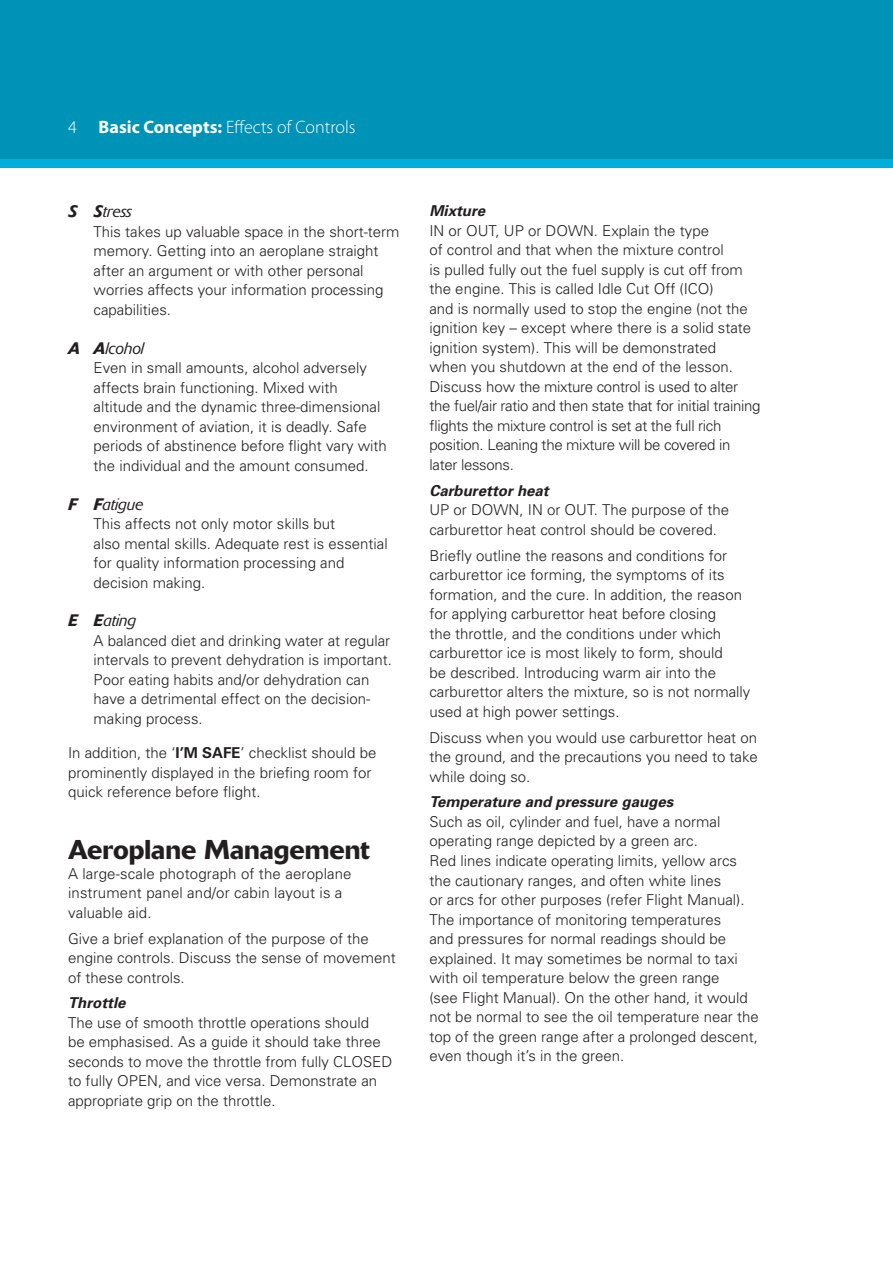
<style>
.page{position:relative;width:893px;height:1263px;background:#fff}
.page>*{position:absolute;margin:0;border:0;box-sizing:border-box;transform-origin:0 0}
.t1{font:500 27px "Delta";color:#231f20}
.t2{font:300 18px "Myriad Pro";color:#fff}
.t3{font:italic 300 16.5px "Delta";color:#231f20}
.t4{font:300 15px/19.5px "Univers";color:#231f20}
.t5{font:italic 700 15px "Univers";color:#231f20}
.s1{font-weight:700}
.s2{font-weight:500}
</style>
<div class="page">
<div style="left:0;top:0;width:893px;height:168px;background:#00aedc"></div>
<div style="left:0;top:0;width:893px;height:158px;background:#0093b8"></div>
<p class="t2" style="left:68px;top:117px;width:289px">4 <span class="s1">Basic Concepts:</span> Effects of Controls</p>
<p class="t3" style="left:68px;top:202px;width:65px"><span class="s2">S S</span>tress</p>
<p class="t4" style="left:94px;top:221px;width:307px">This takes up valuable space in the short-term memory. Getting into an aeroplane straight after an argument or with other personal worries affects your information processing capabilities.</p>
<p class="t3" style="left:68px;top:339px;width:78px"><span class="s2">A A</span>lcohol</p>
<p class="t4" style="left:94px;top:358px;width:295px">Even in small amounts, alcohol adversely affects brain functioning. Mixed with altitude and the dynamic three-dimensional environment of aviation, it is deadly. Safe periods of abstinence before flight vary with the individual and the amount consumed.</p>
<p class="t3" style="left:68px;top:495px;width:77px"><span class="s2">F F</span>atigue</p>
<p class="t4" style="left:94px;top:513px;width:296px">This affects not only motor skills but<br>also mental skills. Adequate rest is essential for quality information processing and decision making.</p>
<p class="t3" style="left:68px;top:611px;width:70px"><span class="s2">E E</span>ating</p>
<p class="t4" style="left:94px;top:630px;width:300px">A balanced diet and drinking water at regular intervals to prevent dehydration is important.<br>Poor eating habits and/or dehydration can have a detrimental effect on the decision&shy;making process.</p>
<p class="t4" style="left:68px;top:743px;width:310px">In addition, the ‘<span class="s1">I’M SAFE</span>’ checklist should be prominently displayed in the briefing room for quick reference before flight.</p>
<h1 class="t1" style="left:68px;top:833px;width:303px">Aeroplane Management</h1>
<p class="t4" style="left:68px;top:863px;width:285px">A large-scale photograph of the aeroplane instrument panel and/or cabin layout is a valuable aid.</p>
<p class="t4" style="left:68px;top:928px;width:329px">Give a brief explanation of the purpose of the engine controls. Discuss the sense of movement of these controls.</p>
<p class="t5" style="left:68px;top:993px;width:59px">Throttle</p>
<p class="t4" style="left:68px;top:1012px;width:326px">The use of smooth throttle operations should<br>be emphasised. As a guide it should take three seconds to move the throttle from fully CLOSED to fully OPEN, and vice versa. Demonstrate an appropriate grip on the throttle.</p>
<p class="t5" style="left:429px;top:201px;width:57px">Mixture</p>
<p class="t4" style="left:429px;top:220px;width:332px">IN or OUT, UP or DOWN. Explain the type<br>of control and that when the mixture control<br>is pulled fully out the fuel supply is cut off from the engine. This is called Idle Cut Off (ICO)<br>and is normally used to stop the engine (not the ignition key – except where there is a solid state ignition system). This will be demonstrated<br>when you shutdown at the end of the lesson.<br>Discuss how the mixture control is used to alter the fuel/air ratio and then state that for initial training flights the mixture control is set at the full rich position. Leaning the mixture will be covered in later lessons.</p>
<p class="t5" style="left:429px;top:481px;width:121px">Carburettor heat</p>
<p class="t4" style="left:429px;top:500px;width:301px">UP or DOWN, IN or OUT. The purpose of the carburettor heat control should be covered.</p>
<p class="t4" style="left:429px;top:545px;width:322px">Briefly outline the reasons and conditions for carburettor ice forming, the symptoms of its formation, and the cure. In addition, the reason for applying carburettor heat before closing<br>the throttle, and the conditions under which carburettor ice is most likely to form, should<br>be described. Introducing warm air into the carburettor alters the mixture, so is not normally used at high power settings.</p>
<p class="t4" style="left:429px;top:727px;width:330px;text-align:justify">Discuss when you would use carburettor heat on the ground, and the precautions you need to take while doing so.</p>
<p class="t5" style="left:429px;top:792px;width:245px">Temperature and pressure gauges</p>
<p class="t4" style="left:429px;top:811px;width:331px">Such as oil, cylinder and fuel, have a normal operating range depicted by a green arc.<br>Red lines indicate operating limits, yellow arcs the cautionary ranges, and often white lines<br>or arcs for other purposes (refer Flight Manual).<br>The importance of monitoring temperatures<br>and pressures for normal readings should be explained. It may sometimes be normal to taxi with oil temperature below the green range<br>(see Flight Manual). On the other hand, it would not be normal to see the oil temperature near the top of the green range after a prolonged descent, even though it’s in the green.</p>
</div>
